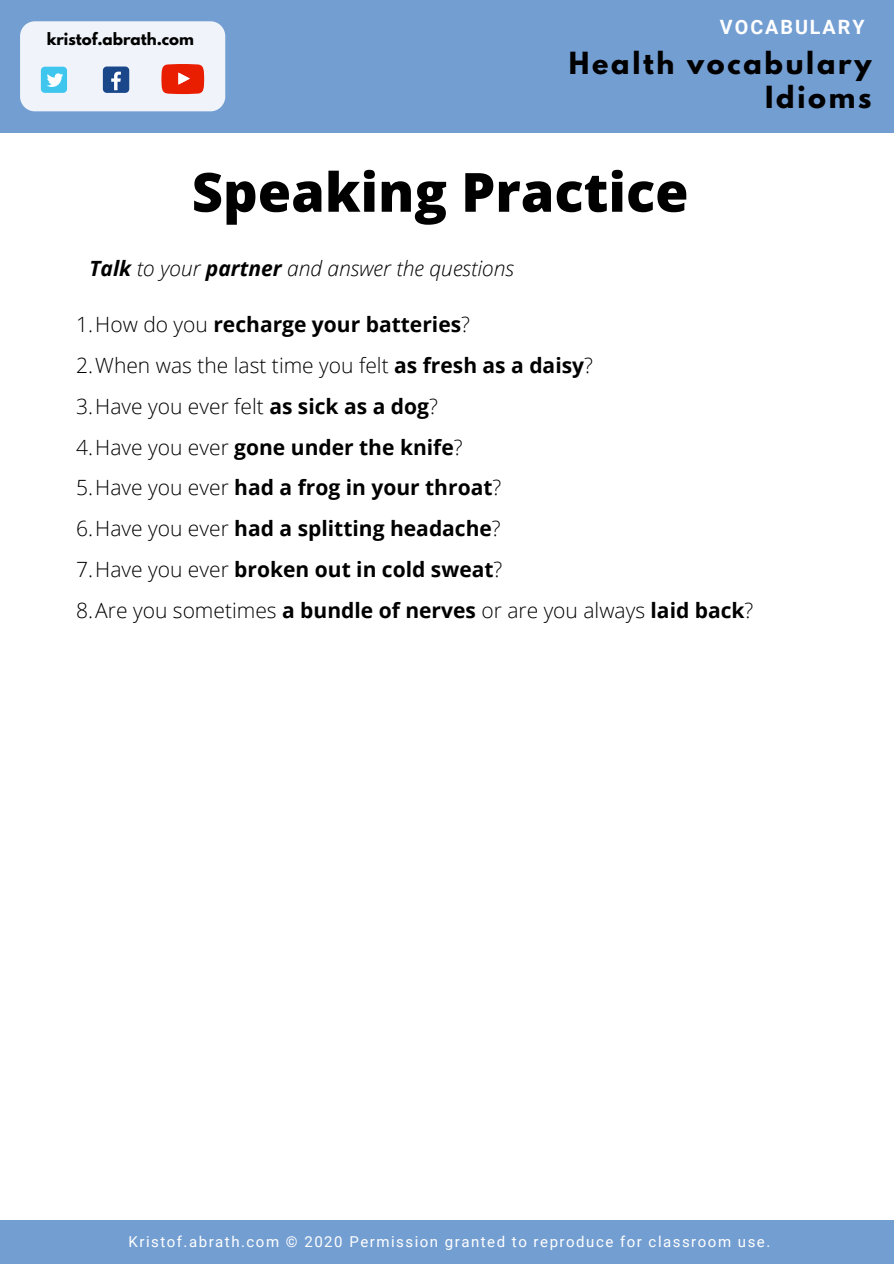
<style>
.page{position:relative;width:894px;height:1264px;background:#fff}
.page>*{position:absolute;margin:0;border:0;box-sizing:border-box;transform-origin:0 0}
.t1{font:800 54px "Open Sans";color:#000}
.t2{font:700 27px/33.5px "League Spartan";letter-spacing:.1em;color:#000;text-align:right}
.t3{font:700 21px/40.7px "Open Sans";color:#000}
.t4{font:italic 300 21px "Open Sans";color:#000}
.t5{font:700 19.65px "Roboto";letter-spacing:.1em;color:#fff}
.t6{font:15px "Roboto";letter-spacing:.1em;color:#fff}
.t7{font:700 15px "League Spartan";color:#000}
.s1{font-weight:700}
.s2{font-weight:300}
</style>
<div class="page">
<div style="left:0;top:0;width:893px;height:133px;background:#739ed2"></div>
<div style="left:0;top:1220px;width:893px;height:43px;background:#739ed2"></div>
<div style="left:20px;top:21px;width:205px;height:90px;background:#f0f4fa;border-radius:15px"></div>
<div style="left:103px;top:66px;width:26px;height:27px;background:#1a4789;border-radius:4px"></div>
<svg style="left:111px;top:72px;width:10px;height:18px"></svg>
<div style="left:41px;top:67px;width:26px;height:26px;background:#3fc6ee;border-radius:4px"></div>
<svg style="left:47px;top:73px;width:16px;height:14px"></svg>
<svg style="left:161px;top:64px;width:43px;height:30px"></svg>
<p class="t7" style="left:47px;top:32px;width:149px">kristof.abrath.com</p>
<p class="t5" style="left:719px;top:15px;width:146px">VOCABULARY</p>
<p class="t2" style="left:568px;top:50px;width:304px">Health vocabulary<br>Idioms</p>
<h1 class="t1" style="left:192px;top:154px;width:498px">Speaking Practice</h1>
<p class="t4" style="left:89px;top:254px;width:426px"><span class="s1">Talk</span> to your <span class="s1">partner</span> and answer the questions</p>
<p class="t3" style="left:76px;top:304px;width:678px"><span class="s2">1.How do you</span> recharge your batteries<span class="s2">?<br>2.When was the last time you felt</span> as fresh as a daisy<span class="s2">?<br>3.Have you ever felt</span> as sick as a dog<span class="s2">?<br>4.Have you ever</span> gone under the knife<span class="s2">?<br>5.Have you ever</span> had a frog in your throat<span class="s2">?<br>6.Have you ever</span> had a splitting headache<span class="s2">?<br>7.Have you ever</span> broken out in cold sweat<span class="s2">?<br>8.Are you sometimes</span> a bundle of nerves <span class="s2">or are you always</span> laid back<span class="s2">?</span></p>
<p class="t6" style="left:128px;top:1233px;width:643px">Kristof.abrath.com © 2020 Permission granted to reproduce for classroom use.</p>
</div>
